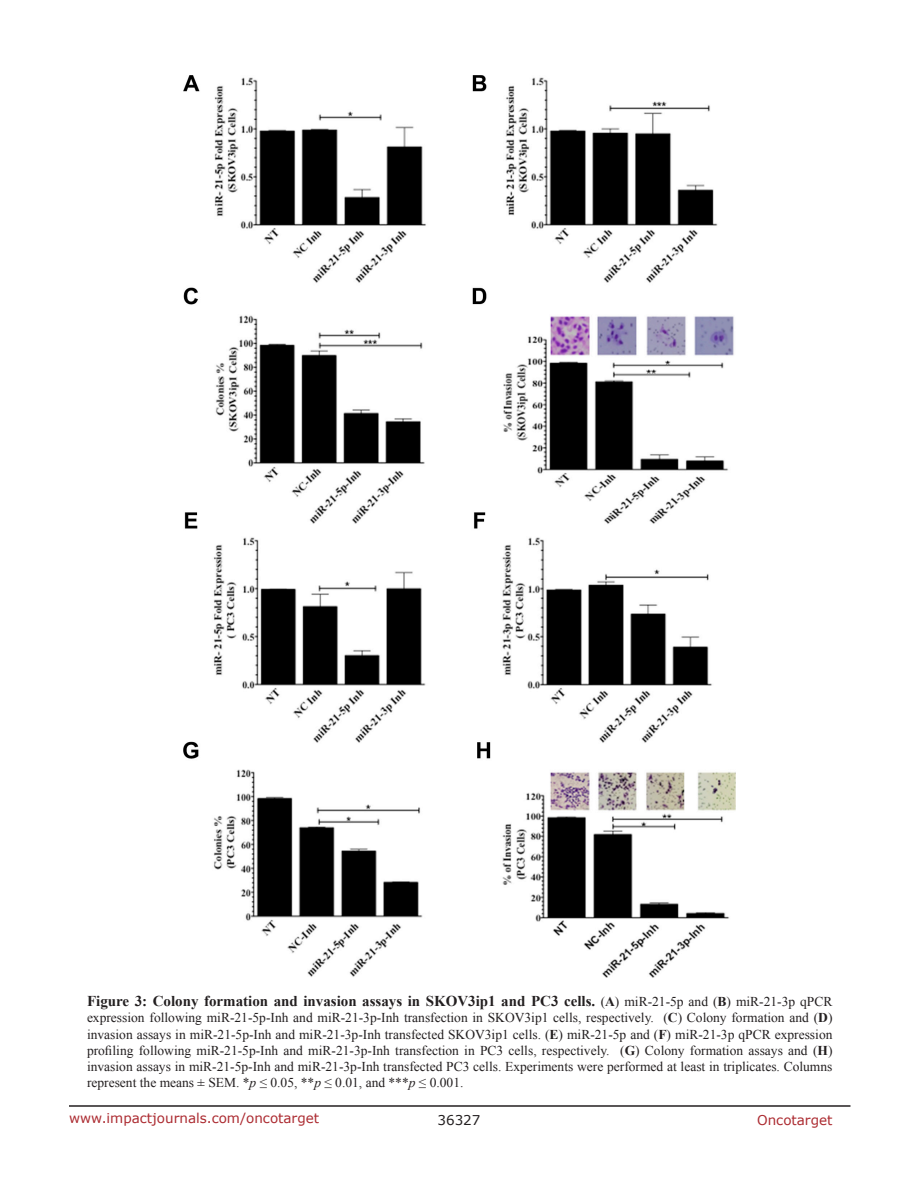
<style>
.page{position:relative;width:918px;height:1188px;background:#fff}
.page>*{position:absolute;margin:0;border:0;box-sizing:border-box;transform-origin:0 0}
.FigureText{font:700 15px "Times New Roman";color:#231f20}
.FigureText-2{font:13.5px/16.2px "Times New Roman";color:#231f20;text-align:justify}
.t1{font:13.5px "Verdana";color:#ac2b31}
.t2{font:13.5px "Verdana";color:#231f20}
.s1{font-weight:400;font-size:13.5px}
.s2{font-size:13.5px}
.s3{font-weight:700}
.s4{font-style:italic}
</style>
<div class="page">
<hr style="left:69px;top:1105px;width:781px;height:2px;background:#231f20">
<img style="left:184px;top:75px;width:552px;height:903px">
<p class="FigureText" style="left:87px;top:991px;width:747px">Figure 3: Colony formation and invasion assays in SKOV3ip1 and PC3 cells. <span class="s1">(</span><span class="s2">A</span><span class="s1">) miR-21-5p and (</span><span class="s2">B</span><span class="s1">) miR-21-3p qPCR</span></p>
<p class="FigureText-2" style="left:87px;top:1010px;width:747px">expression following miR-21-5p-Inh and miR-21-3p-Inh transfection in SKOV3ip1 cells, respectively. (<span class="s3">C</span>) Colony formation and (<span class="s3">D</span>) invasion assays in miR-21-5p-Inh and miR-21-3p-Inh transfected SKOV3ip1 cells. (<span class="s3">E</span>) miR-21-5p and (<span class="s3">F</span>) miR-21-3p qPCR expression profiling following miR-21-5p-Inh and miR-21-3p-Inh transfection in PC3 cells, respectively. (<span class="s3">G</span>) Colony formation assays and (<span class="s3">H</span>) invasion assays in miR-21-5p-Inh and miR-21-3p-Inh transfected PC3 cells. Experiments were performed at least in triplicates. Columns represent the means ± SEM. *<span class="s4">p</span> ≤ 0.05, **<span class="s4">p</span> ≤ 0.01, and ***<span class="s4">p</span> ≤ 0.001.</p>
<p class="t1" style="left:69px;top:1109px;width:252px">www.impactjournals.com/oncotarget</p>
<p class="t2" style="left:438px;top:1111px;width:44px">36327</p>
<p class="t1" style="left:757px;top:1111px;width:77px">Oncotarget</p>
</div>
